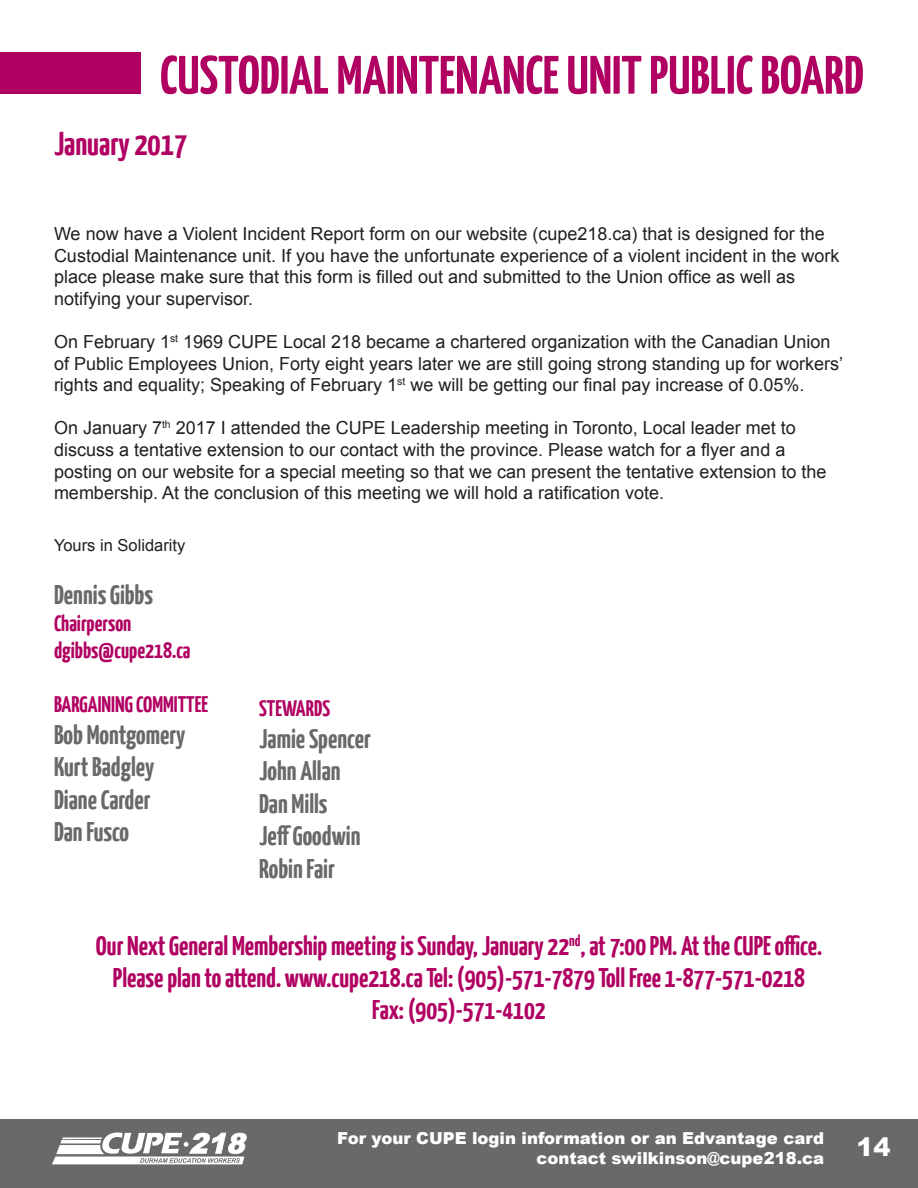
<style>
.page{position:relative;width:918px;height:1188px;background:#fff}
.page>*{position:absolute;margin:0;border:0;box-sizing:border-box;transform-origin:0 0}
.t1{font:700 54px "Yanone Kaffeesatz";color:#b00061}
.t2{font:700 33px "Yanone Kaffeesatz";color:#b00061}
.t3{font:700 27px "Yanone Kaffeesatz";color:#b00061}
.t4{font:700 27px "Yanone Kaffeesatz";color:#69696c}
.t5{font:900 25.5px "Arial";color:#fff}
.t6{font:700 22.5px "Yanone Kaffeesatz";color:#b00061}
.t7{font:18px/21.6px "Arial";color:#231f20}
.t8{font:900 16.5px "Arial";color:#fff}
.t9{font:16.5px "Arial";color:#231f20}
</style>
<div class="page">
<div style="left:0;top:1120px;width:917px;height:68px;background:#69696c"></div>
<div style="left:0;top:52px;width:140px;height:42px;background:#b00061"></div>
<svg style="left:52px;top:1133px;width:195px;height:31px"></svg>
<p class="t1" style="left:160px;top:42px;width:706px">CUSTODIAL MAINTENANCE UNIT PUBLIC BOARD</p>
<p class="t2" style="left:54px;top:123px;width:135px">January 2017</p>
<p class="t7" style="left:54px;top:223px;width:787px">We now have a Violent Incident Report form on our website (cupe218.ca) that is designed for the<br>Custodial Maintenance unit. If you have the unfortunate experience of a violent incident in the work place please make sure that this form is filled out and submitted to the Union office as well as</p>
<p class="t7" style="left:54px;top:287px;width:201px">notifying your supervisor.</p>
<p class="t7" style="left:54px;top:331px;width:791px">On February 1<sup>st</sup> 1969 CUPE Local 218 became a chartered organization with the Canadian Union of Public Employees Union, Forty eight years later we are still going strong standing up for workers’ rights and equality; Speaking of February 1<sup>st</sup> we will be getting our final pay increase of 0.05%.</p>
<p class="t7" style="left:54px;top:417px;width:743px">On January 7<sup>th</sup> 2017 I attended the CUPE Leadership meeting in Toronto, Local leader met to</p>
<p class="t7" style="left:54px;top:439px;width:733px">discuss a tentative extension to our contact with the province. Please watch for a flyer and a</p>
<p class="t7" style="left:54px;top:460px;width:774px">posting on our website for a special meeting so that we can present the tentative extension to the membership. At the conclusion of this meeting we will hold a ratification vote.</p>
<p class="t9" style="left:54px;top:534px;width:133px">Yours in Solidarity</p>
<p class="t4" style="left:54px;top:578px;width:101px">Dennis Gibbs</p>
<p class="t6" style="left:54px;top:609px;width:79px">Chairperson</p>
<p class="t6" style="left:54px;top:636px;width:138px">dgibbs@cupe218.ca</p>
<p class="t6" style="left:54px;top:690px;width:156px">BARGAINING COMMITTEE</p>
<p class="t4" style="left:54px;top:718px;width:133px">Bob Montgomery</p>
<p class="t4" style="left:54px;top:750px;width:102px">Kurt Badgley</p>
<p class="t4" style="left:54px;top:783px;width:98px">Diane Carder</p>
<p class="t4" style="left:54px;top:815px;width:77px">Dan Fusco</p>
<p class="t6" style="left:259px;top:694px;width:72px">STEWARDS</p>
<p class="t4" style="left:259px;top:722px;width:113px">Jamie Spencer</p>
<p class="t4" style="left:259px;top:754px;width:83px">John Allan</p>
<p class="t4" style="left:259px;top:787px;width:70px">Dan Mills</p>
<p class="t4" style="left:259px;top:819px;width:103px">Jeff Goodwin</p>
<p class="t4" style="left:259px;top:852px;width:77px">Robin Fair</p>
<p class="t3" style="left:96px;top:929px;width:728px">Our Next General Membership meeting is Sunday, January 22<sup>nd</sup>, at 7:00 PM. At the CUPE office.</p>
<p class="t3" style="left:113px;top:961px;width:694px">Please plan to attend. www.cupe218.ca Tel: (905)-571-7879 Toll Free 1-877-571-0218</p>
<p class="t3" style="left:372px;top:993px;width:175px">Fax: (905)-571-4102</p>
<p class="t8" style="left:337px;top:1126px;width:488px">For your CUPE login information or an Edvantage card</p>
<p class="t8" style="left:536px;top:1146px;width:289px">contact swilkinson@cupe218.ca</p>
<p class="t5" style="left:856px;top:1129px;width:36px">14</p>
</div>
